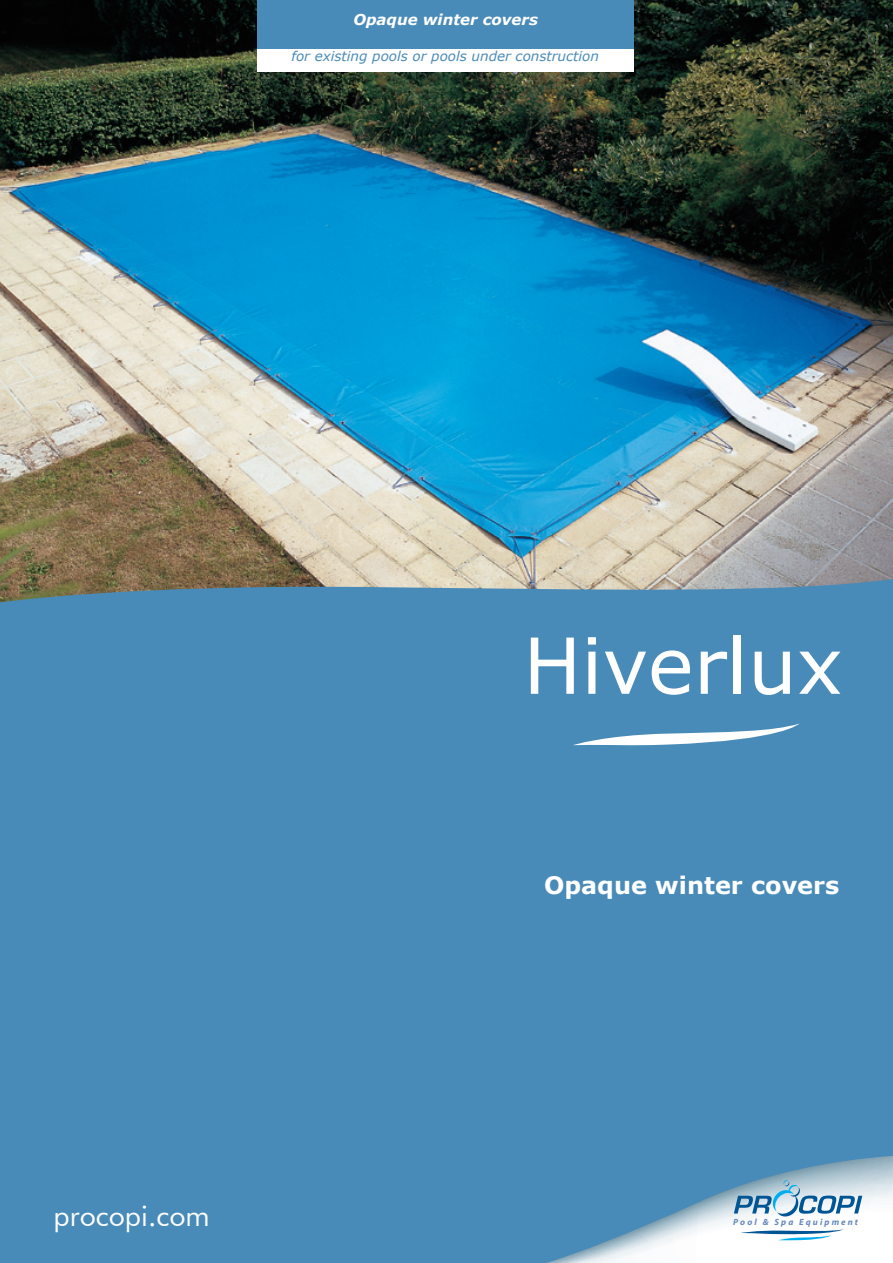
<style>
.page{position:relative;width:893px;height:1263px;background:#fff}
.page>*{position:absolute;margin:0;border:0;box-sizing:border-box;transform-origin:0 0}
.t1{font:77.25px "Verdana";color:#fff}
.t2{font:28.5px "Futura BT";color:#fff}
.t3{font:700 24px "Verdana";color:#fff}
.t4{font:italic 700 15px "Verdana";color:#fff}
.t5{font:italic 13.5px "Verdana";color:#498bb8}
.t6{font:italic 700 9px "Myriad";letter-spacing:.23em;color:#6689bb}
</style>
<div class="page">
<img style="left:0;top:0;width:893px;height:573px">
<div style="left:0;top:573px;width:893px;height:690px;background:#498bb8"></div>
<svg style="left:573px;top:723px;width:226px;height:23px"></svg>
<svg style="left:546px;top:1156px;width:347px;height:107px"></svg>
<div style="left:257px;top:0;width:377px;height:63px;background:#498bb8"></div>
<div style="left:257px;top:49px;width:377px;height:22px;background:#fff"></div>
<p class="t4" style="left:353px;top:10px;width:186px">Opaque winter covers</p>
<p class="t5" style="left:291px;top:48px;width:309px">for existing pools or pools under construction</p>
<h2 class="t2" style="left:53px;top:1199px;width:158px">procopi.com</h2>
<h1 class="t1" style="left:523px;top:616px;width:321px">Hiverlux</h1>
<h3 class="t3" style="left:544px;top:870px;width:297px">Opaque winter covers</h3>
<p class="t6" style="left:733px;top:1217px;width:126px">Pool &amp; Spa Equipment</p>
</div>
